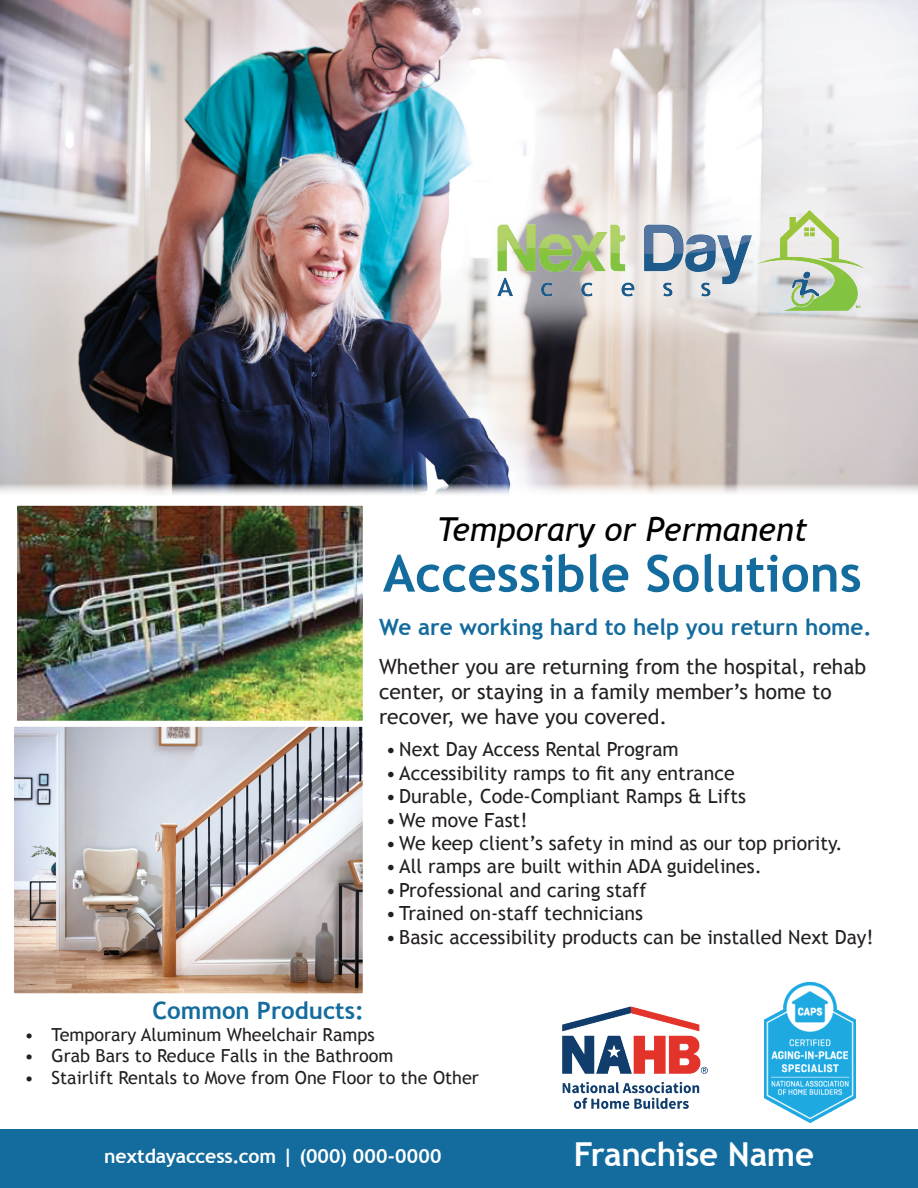
<style>
.page{position:relative;width:918px;height:1188px;background:#fff}
.page>*{position:absolute;margin:0;border:0;box-sizing:border-box;transform-origin:0 0}
.t1{font:700 51px "Trebuchet MS";color:#136b9e}
.t2{font:italic 33px "Trebuchet MS";color:#000}
.t3{font:700 33px "Trebuchet MS";letter-spacing:-.01em;color:#fff}
.t4{font:700 24px "Trebuchet MS";color:#136b9e}
.t5{font:700 22.5px "Trebuchet MS";color:#136b9e}
.t6{font:21px/25.2px "Trebuchet MS";color:#231f20}
.t7{font:19.5px "Trebuchet MS";color:#231f20}
.t8{font:700 19.5px "Trebuchet MS";letter-spacing:-.005em;color:#fff}
.t9{font:18px "Trebuchet MS";color:#231f20}
</style>
<div class="page">
<img style="left:0;top:0;width:918px;height:495px">
<img style="left:18px;top:507px;width:344px;height:213px">
<div style="left:14px;top:503px;width:352px;height:221px;border:3px solid #fff"></div>
<img style="left:562px;top:1007px;width:145px;height:101px">
<img style="left:765px;top:983px;width:90px;height:140px">
<div style="left:439px;top:153px;width:479px;height:216px;background:#fff;opacity:.58"></div>
<img style="left:497px;top:210px;width:367px;height:101px">
<div style="left:0;top:1130px;width:918px;height:58px;background:#136b9e"></div>
<img style="left:15px;top:728px;width:347px;height:264px">
<div style="left:11px;top:724px;width:355px;height:272px;border:3px solid #fff"></div>
<h2 class="t2" style="left:437px;top:509px;width:372px">Temporary or Permanent</h2>
<h1 class="t1" style="left:383px;top:542px;width:480px">Accessible Solutions</h1>
<p class="t5" style="left:379px;top:613px;width:494px">We are working hard to help you return home.</p>
<p class="t6" style="left:379px;top:654px;width:489px">Whether you are returning from the hospital, rehab center, or staying in a family member’s home to recover, we have you covered.</p>
<p class="t7" style="left:386px;top:738px;width:294px">• Next Day Access Rental Program</p>
<p class="t7" style="left:386px;top:761px;width:350px">• Accessibility ramps to fit any entrance</p>
<p class="t7" style="left:386px;top:785px;width:362px">• Durable, Code-Compliant Ramps &amp; Lifts</p>
<p class="t7" style="left:386px;top:808px;width:143px">• We move Fast!</p>
<p class="t7" style="left:386px;top:832px;width:458px">• We keep client’s safety in mind as our top priority.</p>
<p class="t7" style="left:386px;top:855px;width:378px">• All ramps are built within ADA guidelines.</p>
<p class="t7" style="left:386px;top:878px;width:262px">• Professional and caring staff</p>
<p class="t7" style="left:386px;top:902px;width:259px">• Trained on-staff technicians</p>
<p class="t7" style="left:386px;top:925px;width:489px">• Basic accessibility products can be installed Next Day!</p>
<p class="t4" style="left:153px;top:996px;width:213px">Common Products:</p>
<p class="t9" style="left:25px;top:1024px;width:352px">• Temporary Aluminum Wheelchair Ramps</p>
<p class="t9" style="left:25px;top:1045px;width:370px">• Grab Bars to Reduce Falls in the Bathroom</p>
<p class="t9" style="left:25px;top:1067px;width:456px">• Stairlift Rentals to Move from One Floor to the Other</p>
<p class="t8" style="left:104px;top:1144px;width:339px">nextdayaccess.com | (000) 000-0000</p>
<h2 class="t3" style="left:574px;top:1134px;width:242px">Franchise Name</h2>
</div>
